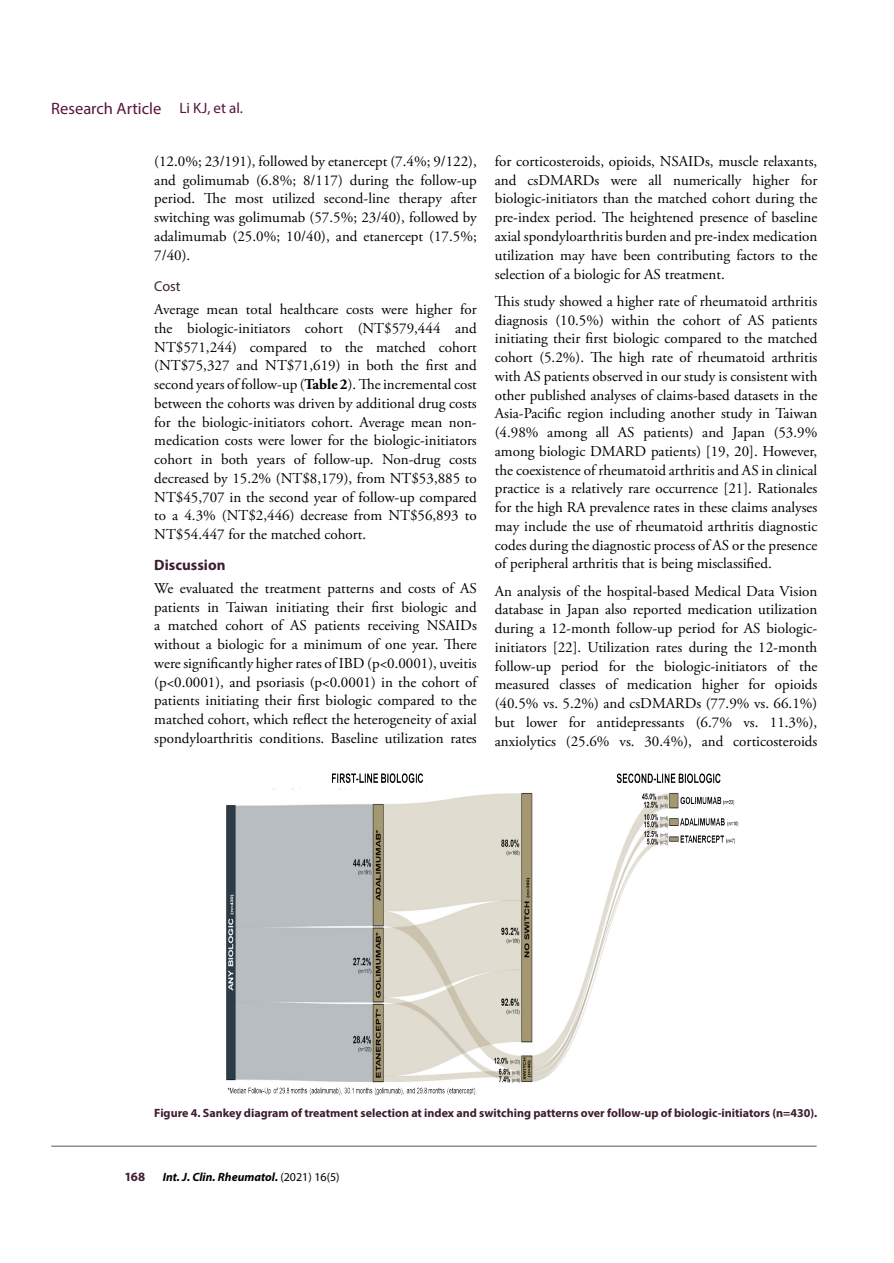
<style>
.page{position:relative;width:894px;height:1263px;background:#fff}
.page>*{position:absolute;margin:0;border:0;box-sizing:border-box;transform-origin:0 0}
.t1{font:16.5px "Myriad Pro";color:#571538}
.t2{font:15px/18.8px "Adobe Garamond Pro";color:#000;text-align:justify}
.t3{font:700 15px "Myriad Pro";color:#3e1d30}
.t4{font:14.25px "Myriad Pro";color:#3e1d30}
.t5{font:700 12.75px "Myriad Pro";color:#3e1d30}
.t6{font:700 12px "Myriad Pro";color:#3e1d30}
.t7{font:italic 700 12px "Myriad Pro";color:#000}
.s1{font-size:15px;color:#571338}
.s2{font-weight:700}
.s3{font-weight:400;font-style:normal}
</style>
<div class="page">
<img style="left:226px;top:773px;width:513px;height:323px">
<hr style="left:51px;top:1145px;width:765px;height:1px;background:#53565b">
<p class="t1" style="left:51px;top:99px;width:193px">Research Article <span class="s1">Li KJ, et al.</span></p>
<p class="t2" style="left:154px;top:152px;width:324px">(12.0%; 23/191), followed by etanercept (7.4%; 9/122), and golimumab (6.8%; 8/117) during the follow-up period. The most utilized second-line therapy after switching was golimumab (57.5%; 23/40), followed by adalimumab (25.0%; 10/40), and etanercept (17.5%; 7/40).</p>
<p class="t4" style="left:154px;top:277px;width:28px">Cost</p>
<p class="t2" style="left:154px;top:300px;width:324px">Average mean total healthcare costs were higher for the biologic-initiators cohort (NT$579,444 and NT$571,244) compared to the matched cohort (NT$75,327 and NT$71,619) in both the first and second years of follow-up (<span class="s2">Table 2</span>). The incremental cost between the cohorts was driven by additional drug costs for the biologic-initiators cohort. Average mean non&shy;medication costs were lower for the biologic-initiators cohort in both years of follow-up. Non-drug costs decreased by 15.2% (NT$8,179), from NT$53,885 to NT$45,707 in the second year of follow-up compared to a 4.3% (NT$2,446) decrease from NT$56,893 to NT$54.447 for the matched cohort.</p>
<p class="t3" style="left:154px;top:555px;width:73px">Discussion</p>
<p class="t2" style="left:154px;top:579px;width:324px">We evaluated the treatment patterns and costs of AS patients in Taiwan initiating their first biologic and a matched cohort of AS patients receiving NSAIDs without a biologic for a minimum of one year. There were significantly higher rates of IBD (p&lt;0.0001), uveitis (p&lt;0.0001), and psoriasis (p&lt;0.0001) in the cohort of patients initiating their first biologic compared to the matched cohort, which reflect the heterogeneity of axial spondyloarthritis conditions. Baseline utilization rates</p>
<p class="t2" style="left:494px;top:152px;width:324px">for corticosteroids, opioids, NSAIDs, muscle relaxants, and csDMARDs were all numerically higher for biologic-initiators than the matched cohort during the pre-index period. The heightened presence of baseline axial spondyloarthritis burden and pre-index medication utilization may have been contributing factors to the selection of a biologic for AS treatment.</p>
<p class="t2" style="left:494px;top:292px;width:324px">This study showed a higher rate of rheumatoid arthritis diagnosis (10.5%) within the cohort of AS patients initiating their first biologic compared to the matched cohort (5.2%). The high rate of rheumatoid arthritis with AS patients observed in our study is consistent with other published analyses of claims-based datasets in the Asia-Pacific region including another study in Taiwan (4.98% among all AS patients) and Japan (53.9% among biologic DMARD patients) [19, 20]. However, the coexistence of rheumatoid arthritis and AS in clinical practice is a relatively rare occurrence [21]. Rationales for the high RA prevalence rates in these claims analyses may include the use of rheumatoid arthritis diagnostic codes during the diagnostic process of AS or the presence of peripheral arthritis that is being misclassified.</p>
<p class="t2" style="left:494px;top:582px;width:324px">An analysis of the hospital-based Medical Data Vision database in Japan also reported medication utilization during a 12-month follow-up period for AS biologic&shy;initiators [22]. Utilization rates during the 12-month follow-up period for the biologic-initiators of the measured classes of medication higher for opioids (40.5% vs. 5.2%) and csDMARDs (77.9% vs. 66.1%) but lower for antidepressants (6.7% vs. 11.3%), anxiolytics (25.6% vs. 30.4%), and corticosteroids</p>
<p class="t6" style="left:154px;top:1105px;width:664px">Figure 4. Sankey diagram of treatment selection at index and switching patterns over follow-up of biologic-initiators (n=430).</p>
<p class="t5" style="left:124px;top:1168px;width:23px">168</p>
<p class="t7" style="left:163px;top:1168px;width:178px">Int. J. Clin. Rheumatol. <span class="s3">(2021) 16(5)</span></p>
</div>
